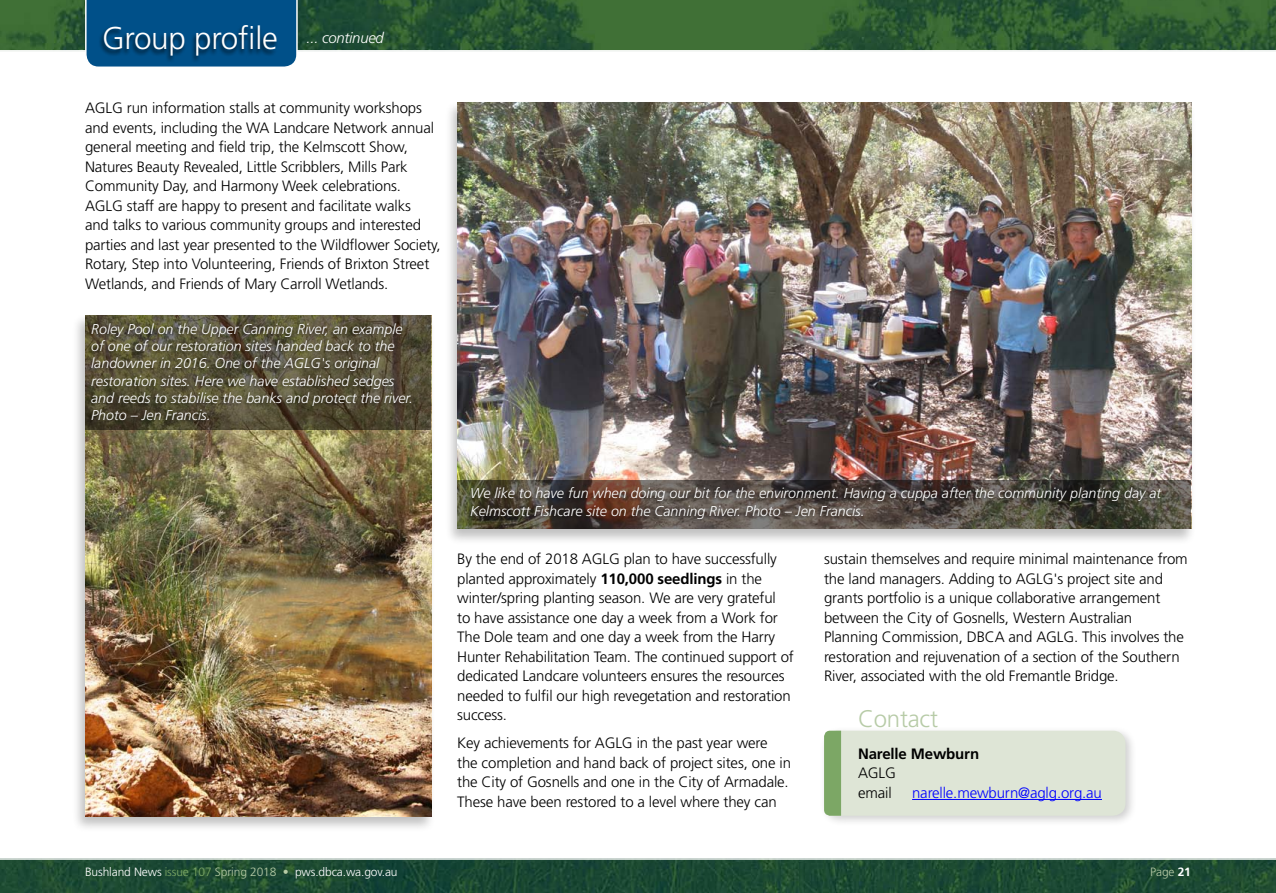
<style>
.page{position:relative;width:1276px;height:893px;background:#fff}
.page>*{position:absolute;margin:0;border:0;box-sizing:border-box;transform-origin:0 0}
.t1{font:300 31.5px "Frutiger";letter-spacing:-.01em;color:#fff}
.t2{font:300 24px "Frutiger";letter-spacing:-.01em;color:#b7cba7}
.t3{font:300 15px/19.5px "Frutiger";letter-spacing:-.01em;color:#000}
.t4{font:300 15px "Frutiger";letter-spacing:-.01em;color:#00f}
.t5{font:700 15px "Frutiger";letter-spacing:-.01em;color:#000}
.t6{font:italic 300 14.25px/17.2px "Frutiger";color:#fff}
.t7{font:300 12px "Frutiger";letter-spacing:-.01em;color:#fff}
.t8{font:300 12px "Frutiger";color:#b7cba7}
.s1{font-weight:700}
.s2{color:#7ca765}
.s3{color:#b7cba7}
.s4{font-weight:700;color:#fff}
</style>
<div class="page">
<div style="left:444px;top:100px;width:752px;height:445px;background:#000;opacity:.25"></div>
<img style="left:458px;top:102px;width:733px;height:378px">
<div style="left:72px;top:314px;width:364px;height:519px;background:#000;opacity:.25"></div>
<img style="left:85px;top:430px;width:346px;height:386px">
<svg style="left:457px;top:480px;width:734px;height:49px;background:#534c43"></svg>
<div style="left:467px;top:487px;width:695px;height:36px;background:#000;opacity:.5"></div>
<svg style="left:85px;top:315px;width:346px;height:115px;background:#544e36"></svg>
<div style="left:87px;top:322px;width:325px;height:102px;background:#000;opacity:.5"></div>
<div style="left:818px;top:725px;width:319px;height:102px;background:#000;opacity:.2"></div>
<div style="left:824px;top:731px;width:301px;height:85px;background:#dee5d6;border-radius:13px"></div>
<svg style="left:824px;top:731px;width:17px;height:85px"></svg>
<hr style="left:912px;top:799px;width:190px;height:1px;background:#00f">
<img style="left:0;top:860px;width:1276px;height:33px">
<img style="left:0;top:0;width:1276px;height:50px">
<svg style="left:84px;top:0;width:214px;height:67px;background:#0d588e"></svg>
<div style="left:98px;top:25px;width:180px;height:38px;background:#000;opacity:.75"></div>
<h1 class="t1" style="left:102px;top:20px;width:283px">Group profile <sup>...</sup> <sup>continued</sup></h1>
<p class="t3" style="left:85px;top:99px;width:357px">AGLG run information stalls at community workshops and events, including the WA Landcare Network annual general meeting and field trip, the Kelmscott Show, Natures Beauty Revealed, Little Scribblers, Mills Park Community Day, and Harmony Week celebrations.<br>AGLG staff are happy to present and facilitate walks<br>and talks to various community groups and interested parties and last year presented to the Wildflower Society, Rotary, Step into Volunteering, Friends of Brixton Street Wetlands, and Friends of Mary Carroll Wetlands.</p>
<p class="t6" style="left:91px;top:320px;width:323px">Roley Pool on the Upper Canning River, an example of one of our restoration sites handed back to the landowner in 2016. One of the AGLG's original restoration sites. Here we have established sedges and reeds to stabilise the banks and protect the river.<br>Photo – Jen Francis.</p>
<p class="t6" style="left:470px;top:485px;width:692px">We like to have fun when doing our bit for the environment. Having a cuppa after the community planting day at<br>Kelmscott Fishcare site on the Canning River. Photo – Jen Francis.</p>
<p class="t3" style="left:457px;top:549px;width:338px">By the end of 2018 AGLG plan to have successfully planted approximately <span class="s1">110,000 seedlings</span> in the winter/spring planting season. We are very grateful<br>to have assistance one day a week from a Work for The Dole team and one day a week from the Harry Hunter Rehabilitation Team. The continued support of dedicated Landcare volunteers ensures the resources needed to fulfil our high revegetation and restoration success.</p>
<p class="t3" style="left:457px;top:733px;width:335px">Key achievements for AGLG in the past year were the completion and hand back of project sites, one in the City of Gosnells and one in the City of Armadale.<br>These have been restored to a level where they can</p>
<p class="t3" style="left:824px;top:549px;width:365px">sustain themselves and require minimal maintenance from the land managers. Adding to AGLG's project site and grants portfolio is a unique collaborative arrangement between the City of Gosnells, Western Australian Planning Commission, DBCA and AGLG. This involves the restoration and rejuvenation of a section of the Southern River, associated with the old Fremantle Bridge.</p>
<h2 class="t2" style="left:858px;top:706px;width:81px">Contact</h2>
<p class="t5" style="left:858px;top:745px;width:123px">Narelle Mewburn</p>
<p class="t3" style="left:858px;top:764px;width:39px">AGLG email</p>
<p class="t4" style="left:912px;top:784px;width:191px">narelle.mewburn@aglg.org.au</p>
<p class="t7" style="left:85px;top:865px;width:314px">Bushland News <span class="s2">issue 107</span> <span class="s3">Spring 2018 •</span> pws.dbca.wa.gov.au</p>
<p class="t8" style="left:1150px;top:865px;width:42px">Page <span class="s4">21</span></p>
</div>
